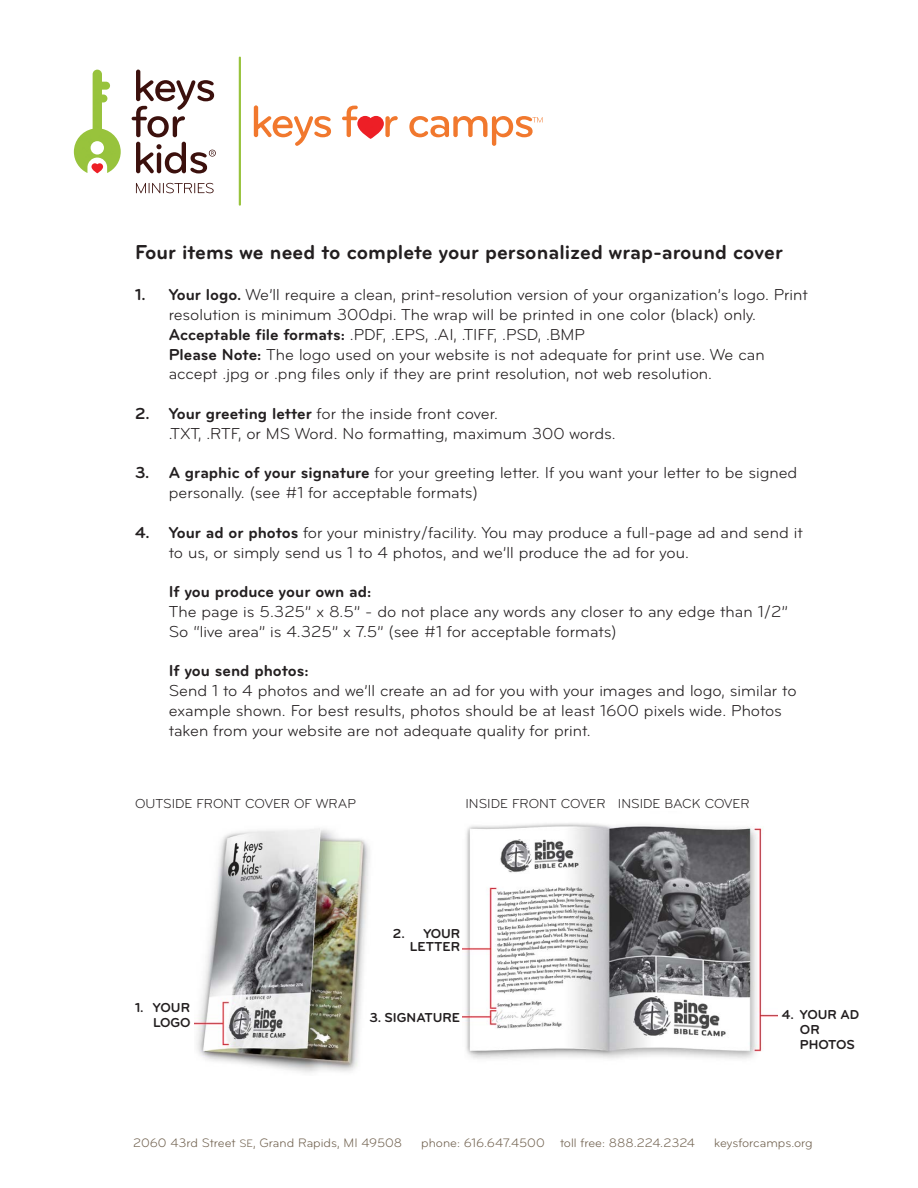
<style>
.page{position:relative;width:918px;height:1188px;background:#fff}
.page>*{position:absolute;margin:0;border:0;box-sizing:border-box;transform-origin:0 0}
.t1{font:700 21px "Bryant";color:#231f20}
.t2{font:16.5px/19.8px "Bryant";color:#231f20}
.t3{font:13.5px "Bryant";color:#231f20}
.t4{font:700 13.5px/15px "Bryant";color:#231f20;text-align:right}
.Footer-incidentals{font:12.75px "Bryant";color:#726351}
.s1{font-weight:700}
.s2{font-size:11.1px}
</style>
<div class="page">
<img style="left:254px;top:105px;width:279px;height:41px">
<svg style="left:532px;top:117px;width:11px;height:6px"></svg>
<img style="left:357px;top:116px;width:27px;height:23px">
<img style="left:74px;top:70px;width:47px;height:103px">
<svg style="left:91px;top:163px;width:12px;height:10px"></svg>
<img style="left:132px;top:70px;width:82px;height:103px">
<svg style="left:209px;top:150px;width:7px;height:7px"></svg>
<img style="left:136px;top:183px;width:78px;height:10px">
<hr style="left:239px;top:57px;width:2px;height:149px;background:#98c33c">
<img style="left:462px;top:823px;width:316px;height:236px">
<img style="left:194px;top:828px;width:176px;height:245px">
<p class="t1" style="left:135px;top:239px;width:649px">Four items we need to complete your personalized wrap-around cover</p>
<p class="t2" style="left:169px;top:285px;width:641px;text-indent:-34px"><span class="s1">1. Your logo.</span> We’ll require a clean, print-resolution version of your organization’s logo. Print resolution is minimum 300dpi. The wrap will be printed in one color (black) only.<br><span class="s1">Acceptable file formats:</span> .PDF, .EPS, .AI, .TIFF, .PSD, .BMP<br><span class="s1">Please Note:</span> The logo used on your website is not adequate for print use. We can accept .jpg or .png files only if they are print resolution, not web resolution.</p>
<p class="t2" style="left:169px;top:404px;width:448px;text-indent:-34px"><span class="s1">2. Your greeting letter</span> for the inside front cover.<br>.TXT, .RTF, or MS Word. No formatting, maximum 300 words.</p>
<p class="t2" style="left:169px;top:463px;width:630px;text-indent:-34px"><span class="s1">3. A graphic of your signature</span> for your greeting letter. If you want your letter to be signed personally. (see #1 for acceptable formats)</p>
<p class="t2" style="left:169px;top:523px;width:635px;text-indent:-34px"><span class="s1">4. Your ad or photos</span> for your ministry/facility. You may produce a full-page ad and send it to us, or simply send us 1 to 4 photos, and we’ll produce the ad for you.</p>
<p class="t2" style="left:169px;top:582px;width:621px"><span class="s1">If you produce your own ad:<br></span>The page is 5.325” x 8.5” - do not place any words any closer to any edge than 1/2”<br>So “live area” is 4.325” x 7.5” (see #1 for acceptable formats)</p>
<p class="t2" style="left:169px;top:661px;width:629px"><span class="s1">If you send photos:<br></span>Send 1 to 4 photos and we’ll create an ad for you with your images and logo, similar to example shown. For best results, photos should be at least 1600 pixels wide. Photos taken from your website are not adequate quality for print.</p>
<p class="t3" style="left:135px;top:796px;width:222px">OUTSIDE FRONT COVER OF WRAP</p>
<p class="t3" style="left:465px;top:796px;width:286px">INSIDE FRONT COVER INSIDE BACK COVER</p>
<p class="t4" style="left:135px;top:1000px;width:57px">1. YOUR<br>LOGO</p>
<p class="t4" style="left:393px;top:927px;width:69px;line-height:13.5px">2. YOUR<br>LETTER</p>
<p class="t4" style="left:369px;top:1010px;width:92px">3. SIGNATURE</p>
<p class="t4" style="left:800px;top:1007px;width:61px;text-align:left;text-indent:-18px">4. YOUR AD<br>OR<br>PHOTOS</p>
<p class="Footer-incidentals" style="left:133px;top:1136px;width:270px">2060 43rd Street <span class="s2">se</span>, Grand Rapids, MI 49508</p>
<p class="Footer-incidentals" style="left:421px;top:1136px;width:275px">phone: 616.647.4500 toll free: 888.224.2324</p>
<p class="Footer-incidentals" style="left:714px;top:1136px;width:100px">keysforcamps.org</p>
</div>
